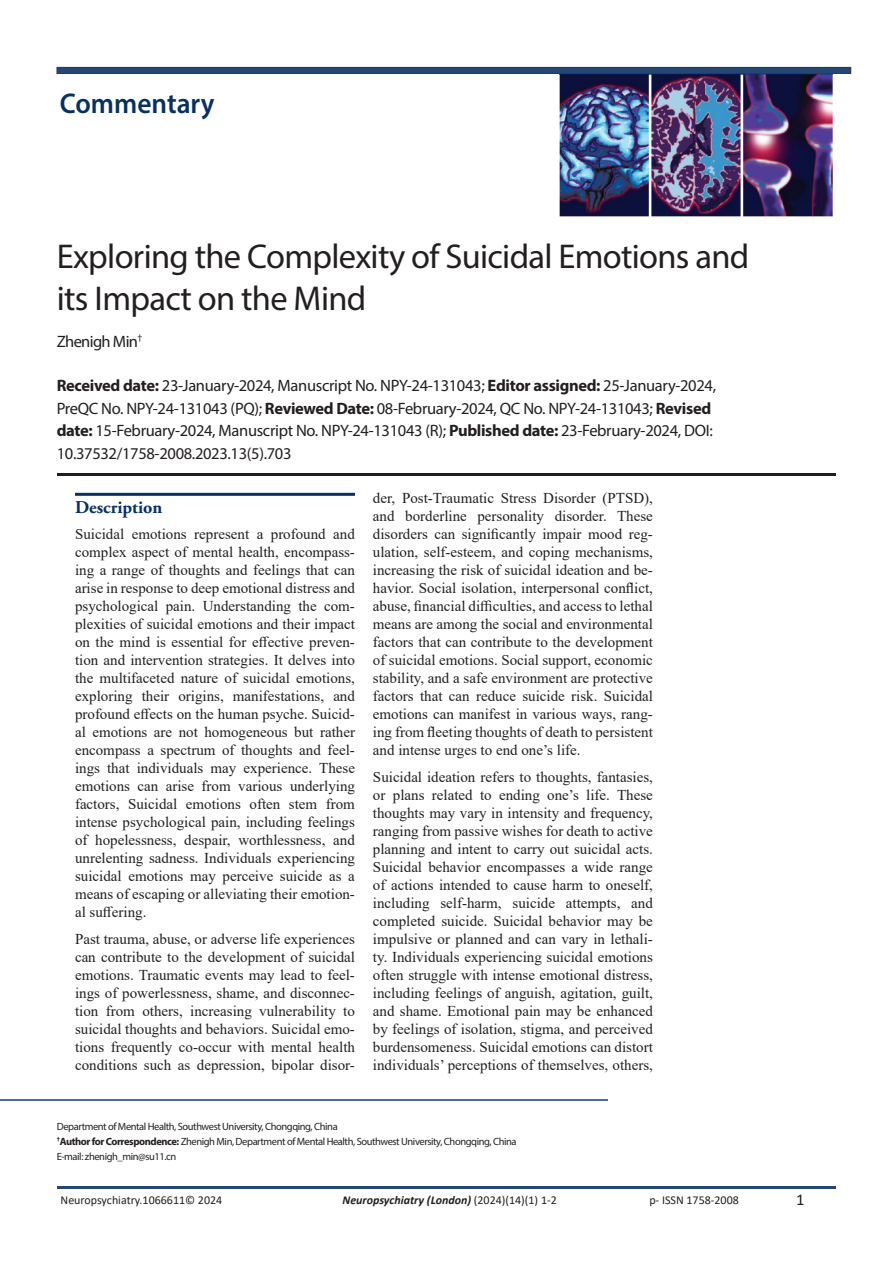
<style>
.page{position:relative;width:893px;height:1263px;background:#fff}
.page>*{position:absolute;margin:0;border:0;box-sizing:border-box;transform-origin:0 0}
.Default{font:34.5px/41.4px "Myriad Pro";letter-spacing:-.02em;color:#231f20}
.t1{font:600 28.5px "Myriad Pro";color:#083064;scale:.96 1}
.SH_copy{font:700 18px "Adobe Garamond Pro";color:#083064}
.Default-2{font:16.5px/22.8px "Myriad Pro";letter-spacing:-.02em;color:#231f20}
.Default-3{font:16.5px "Myriad Pro";letter-spacing:-.04em;color:#231f20}
.t2{font:16.5px "Calibri";color:#231f20}
.t3{font:15px/18px "Times New Roman";color:#231f20;text-align:justify}
.t4{font:12px "Calibri";color:#231f20}
.t5{font:italic 700 12px "Calibri";color:#231f20}
.t6{font:10.5px/15px "Myriad Pro";letter-spacing:-.04em;color:#231f20}
.s1{font-weight:700}
.s2{font-weight:400;font-style:normal}
</style>
<div class="page">
<img style="left:559px;top:74px;width:274px;height:142px">
<div style="left:57px;top:67px;width:794px;height:7px;background:#244775"></div>
<div style="left:57px;top:67px;width:794px;height:7px;border:1px solid #231f20"></div>
<hr style="left:57px;top:1186px;width:779px;height:3px;background:#083064">
<hr style="left:0;top:1099px;width:608px;height:1px;background:#345a8a">
<hr style="left:57px;top:473px;width:779px;height:2px;background:#080000">
<hr style="left:75px;top:493px;width:280px;height:3px;background:#083064">
<h2 class="t1" style="left:60px;top:85px;width:163px">Commentary</h2>
<p class="Default" style="left:57px;top:236px;width:694px">Exploring the Complexity of Suicidal Emotions and its Impact on the Mind</p>
<p class="Default-3" style="left:57px;top:331px;width:87px">Zhenigh Min<sup>†</sup></p>
<p class="Default-2" style="left:57px;top:373px;width:661px"><span class="s1">Received date:</span> 23-January-2024, Manuscript No. NPY-24-131043; <span class="s1">Editor assigned:</span> 25-January-2024, PreQC No. NPY-24-131043 (PQ); <span class="s1">Reviewed Date:</span> 08-February-2024, QC No. NPY-24-131043; <span class="s1">Revised date:</span> 15-February-2024, Manuscript No. NPY-24-131043 (R); <span class="s1">Published date:</span> 23-February-2024, DOI:<br>10.37532/1758-2008.2023.13(5).703</p>
<p class="SH_copy" style="left:75px;top:497px;width:89px">Description</p>
<p class="t3" style="left:75px;top:525px;width:281px">Suicidal emotions represent a profound and complex aspect of mental health, encompass&shy;ing a range of thoughts and feelings that can arise in response to deep emotional distress and psychological pain. Understanding the com&shy;plexities of suicidal emotions and their impact on the mind is essential for effective preven&shy;tion and intervention strategies. It delves into the multifaceted nature of suicidal emotions, exploring their origins, manifestations, and profound effects on the human psyche. Suicid&shy;al emotions are not homogeneous but rather encompass a spectrum of thoughts and feel&shy;ings that individuals may experience. These emotions can arise from various underlying factors, Suicidal emotions often stem from intense psychological pain, including feelings of hopelessness, despair, worthlessness, and unrelenting sadness. Individuals experiencing suicidal emotions may perceive suicide as a means of escaping or alleviating their emotion&shy;al suffering.</p>
<p class="t3" style="left:75px;top:929px;width:281px">Past trauma, abuse, or adverse life experiences can contribute to the development of suicidal emotions. Traumatic events may lead to feel&shy;ings of powerlessness, shame, and disconnec&shy;tion from others, increasing vulnerability to suicidal thoughts and behaviors. Suicidal emo&shy;tions frequently co-occur with mental health conditions such as depression, bipolar disor-</p>
<p class="t3" style="left:373px;top:488px;width:281px">der, Post-Traumatic Stress Disorder (PTSD), and borderline personality disorder. These disorders can significantly impair mood reg&shy;ulation, self-esteem, and coping mechanisms, increasing the risk of suicidal ideation and be&shy;havior. Social isolation, interpersonal conflict, abuse, financial difficulties, and access to lethal means are among the social and environmental factors that can contribute to the development of suicidal emotions. Social support, economic stability, and a safe environment are protective factors that can reduce suicide risk. Suicidal emotions can manifest in various ways, rang&shy;ing from fleeting thoughts of death to persistent and intense urges to end one’s life.</p>
<p class="t3" style="left:373px;top:767px;width:281px">Suicidal ideation refers to thoughts, fantasies, or plans related to ending one’s life. These thoughts may vary in intensity and frequency, ranging from passive wishes for death to active planning and intent to carry out suicidal acts.<br>Suicidal behavior encompasses a wide range of actions intended to cause harm to oneself, including self-harm, suicide attempts, and completed suicide. Suicidal behavior may be impulsive or planned and can vary in lethali&shy;ty. Individuals experiencing suicidal emotions often struggle with intense emotional distress, including feelings of anguish, agitation, guilt, and shame. Emotional pain may be enhanced by feelings of isolation, stigma, and perceived burdensomeness. Suicidal emotions can distort individuals’ perceptions of themselves, others,</p>
<p class="t6" style="left:57px;top:1118px;width:461px">Department of Mental Health, Southwest University, Chongqing, China<br><sup>†</sup><span class="s1">Author for Correspondence:</span> Zhenigh Min, Department of Mental Health, Southwest University, Chongqing, China<br>E-mail: zhenigh_min@su11.cn</p>
<p class="t4" style="left:61px;top:1192px;width:163px">Neuropsychiatry.1066611© 2024</p>
<p class="t5" style="left:342px;top:1192px;width:216px">Neuropsychiatry (London) <span class="s2">(2024)(14)(1) 1-2</span></p>
<p class="t4" style="left:649px;top:1192px;width:91px">p- ISSN 1758-2008</p>
<p class="t2" style="left:796px;top:1188px;width:10px">1</p>
</div>
